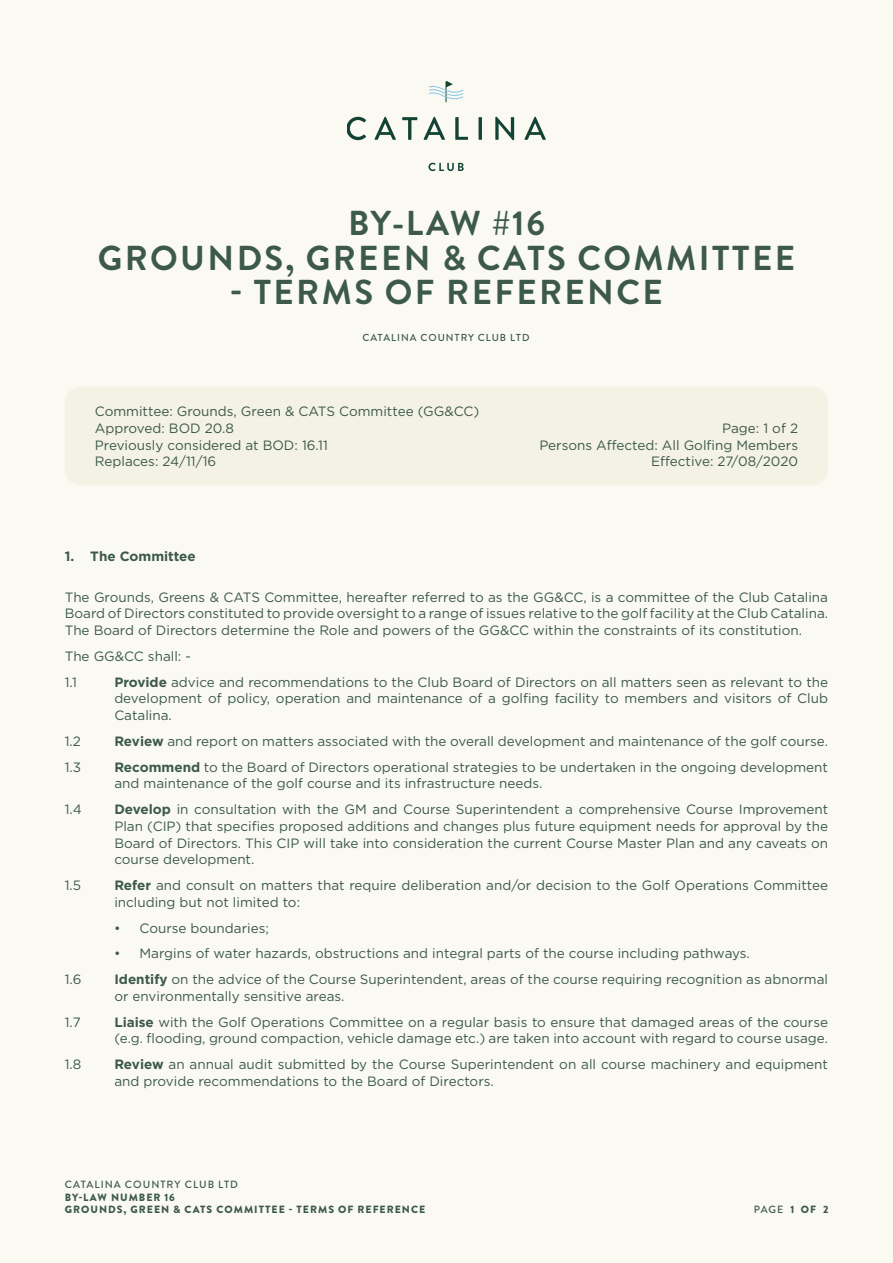
<style>
.page{position:relative;width:893px;height:1263px;background:#fbfaf2}
.page>*{position:absolute;margin:0;border:0;box-sizing:border-box;transform-origin:0 0}
.t1{font:700 34.5px/34.5px "Brandon Grotesque";letter-spacing:.07em;color:#3c594b;text-align:center}
._1_1{font:13.5px/16.6px "Gotham";color:#3c594b}
.t2{font:700 13.5px "Gotham";color:#3c594b}
.t3{font:900 10.5px/12.6px "Brandon Grotesque";letter-spacing:.095em;color:#3c594b}
.t4{font:500 10.5px "Brandon Grotesque";letter-spacing:.095em;color:#3c594b}
.t5{font:500 10.05px "Brandon Text";letter-spacing:.095em;color:#3c594b}
.s1{font-weight:700}
.s2{font-weight:900}
</style>
<div class="page">
<div style="left:65px;top:386px;width:763px;height:99px;background:#f4f2e4;border-radius:16px"></div>
<svg style="left:347px;top:117px;width:19px;height:23px"></svg>
<svg style="left:374px;top:117px;width:22px;height:23px"></svg>
<svg style="left:402px;top:117px;width:15px;height:23px"></svg>
<svg style="left:423px;top:117px;width:22px;height:23px"></svg>
<svg style="left:455px;top:117px;width:13px;height:23px"></svg>
<hr style="left:479px;top:117px;width:3px;height:23px;background:#124334">
<svg style="left:495px;top:117px;width:19px;height:23px"></svg>
<svg style="left:524px;top:117px;width:22px;height:23px"></svg>
<svg style="left:428px;top:163px;width:36px;height:8px"></svg>
<svg style="left:429px;top:81px;width:34px;height:21px"></svg>
<p class="t1" style="left:98px;top:207px;width:699px">BY-LAW #16<br>GROUNDS, GREEN &amp; CATS COMMITTEE</p>
<p class="t1" style="left:230px;top:276px;width:435px">- TERMS OF REFERENCE</p>
<p class="t5" style="left:362px;top:331px;width:169px">CATALINA COUNTRY CLUB LTD</p>
<p class="_1_1" style="left:95px;top:403px;width:386px">Committee: Grounds, Green &amp; CATS Committee (GG&amp;CC)</p>
<p class="_1_1" style="left:95px;top:420px;width:141px">Approved: BOD 20.8</p>
<p class="_1_1" style="left:95px;top:436px;width:234px">Previously considered at BOD: 16.11</p>
<p class="_1_1" style="left:95px;top:453px;width:123px">Replaces: 24/11/16</p>
<p class="t2" style="left:65px;top:547px;width:132px">1. The Committee</p>
<p class="_1_1" style="left:722px;top:420px;width:77px">Page: 1 of 2</p>
<p class="_1_1" style="left:539px;top:436px;width:260px;text-align:right">Persons Affected: All Golfing Members<br>Effective: 27/08/2020</p>
<p class="_1_1" style="left:65px;top:588px;width:765px;text-align:justify">The Grounds, Greens &amp; CATS Committee, hereafter referred to as the GG&amp;CC, is a committee of the Club Catalina Board of Directors constituted to provide oversight to a range of issues relative to the golf facility at the Club Catalina.<br>The Board of Directors determine the Role and powers of the GG&amp;CC within the constraints of its constitution.</p>
<p class="_1_1" style="left:65px;top:647px;width:128px">The GG&amp;CC shall: -</p>
<p class="_1_1" style="left:65px;top:673px;width:14px">1.1</p>
<p class="_1_1" style="left:114px;top:673px;width:715px;text-align:justify"><span class="s1">Provide</span> advice and recommendations to the Club Board of Directors on all matters seen as relevant to the development of policy, operation and maintenance of a golfing facility to members and visitors of Club Catalina.</p>
<p class="_1_1" style="left:65px;top:732px;width:18px">1.2</p>
<p class="_1_1" style="left:114px;top:732px;width:715px"><span class="s1">Review</span> and report on matters associated with the overall development and maintenance of the golf course.</p>
<p class="_1_1" style="left:65px;top:758px;width:18px">1.3</p>
<p class="_1_1" style="left:65px;top:801px;width:19px">1.4</p>
<p class="_1_1" style="left:114px;top:758px;width:715px"><span class="s1">Recommend</span> to the Board of Directors operational strategies to be undertaken in the ongoing development and maintenance of the golf course and its infrastructure needs.</p>
<p class="_1_1" style="left:114px;top:801px;width:715px;text-align:justify"><span class="s1">Develop</span> in consultation with the GM and Course Superintendent a comprehensive Course Improvement Plan (CIP) that specifies proposed additions and changes plus future equipment needs for approval by the Board of Directors. This CIP will take into consideration the current Course Master Plan and any caveats on course development.</p>
<p class="_1_1" style="left:65px;top:877px;width:18px">1.5</p>
<p class="_1_1" style="left:114px;top:877px;width:715px"><span class="s1">Refer</span> and consult on matters that require deliberation and/or decision to the Golf Operations Committee including but not limited to:</p>
<p class="_1_1" style="left:114px;top:919px;width:156px">• Course boundaries;</p>
<p class="_1_1" style="left:114px;top:945px;width:637px">• Margins of water hazards, obstructions and integral parts of the course including pathways.</p>
<p class="_1_1" style="left:65px;top:971px;width:18px">1.6</p>
<p class="_1_1" style="left:114px;top:971px;width:715px"><span class="s1">Identify</span> on the advice of the Course Superintendent, areas of the course requiring recognition as abnormal or environmentally sensitive areas.</p>
<p class="_1_1" style="left:65px;top:1013px;width:17px">1.7</p>
<p class="_1_1" style="left:65px;top:1056px;width:18px">1.8</p>
<p class="_1_1" style="left:114px;top:1013px;width:715px"><span class="s1">Liaise</span> with the Golf Operations Committee on a regular basis to ensure that damaged areas of the course (e.g. flooding, ground compaction, vehicle damage etc.) are taken into account with regard to course usage.</p>
<p class="_1_1" style="left:114px;top:1056px;width:715px"><span class="s1">Review</span> an annual audit submitted by the Course Superintendent on all course machinery and equipment and provide recommendations to the Board of Directors.</p>
<p class="t4" style="left:65px;top:1177px;width:175px">CATALINA COUNTRY CLUB LTD</p>
<p class="t3" style="left:65px;top:1191px;width:362px">BY-LAW NUMBER 16<br>GROUNDS, GREEN &amp; CATS COMMITTEE - TERMS OF REFERENCE</p>
<p class="t4" style="left:754px;top:1202px;width:42px">PAGE <span class="s2">1</span></p>
<p class="t3" style="left:801px;top:1203px;width:29px">OF 2</p>
</div>
